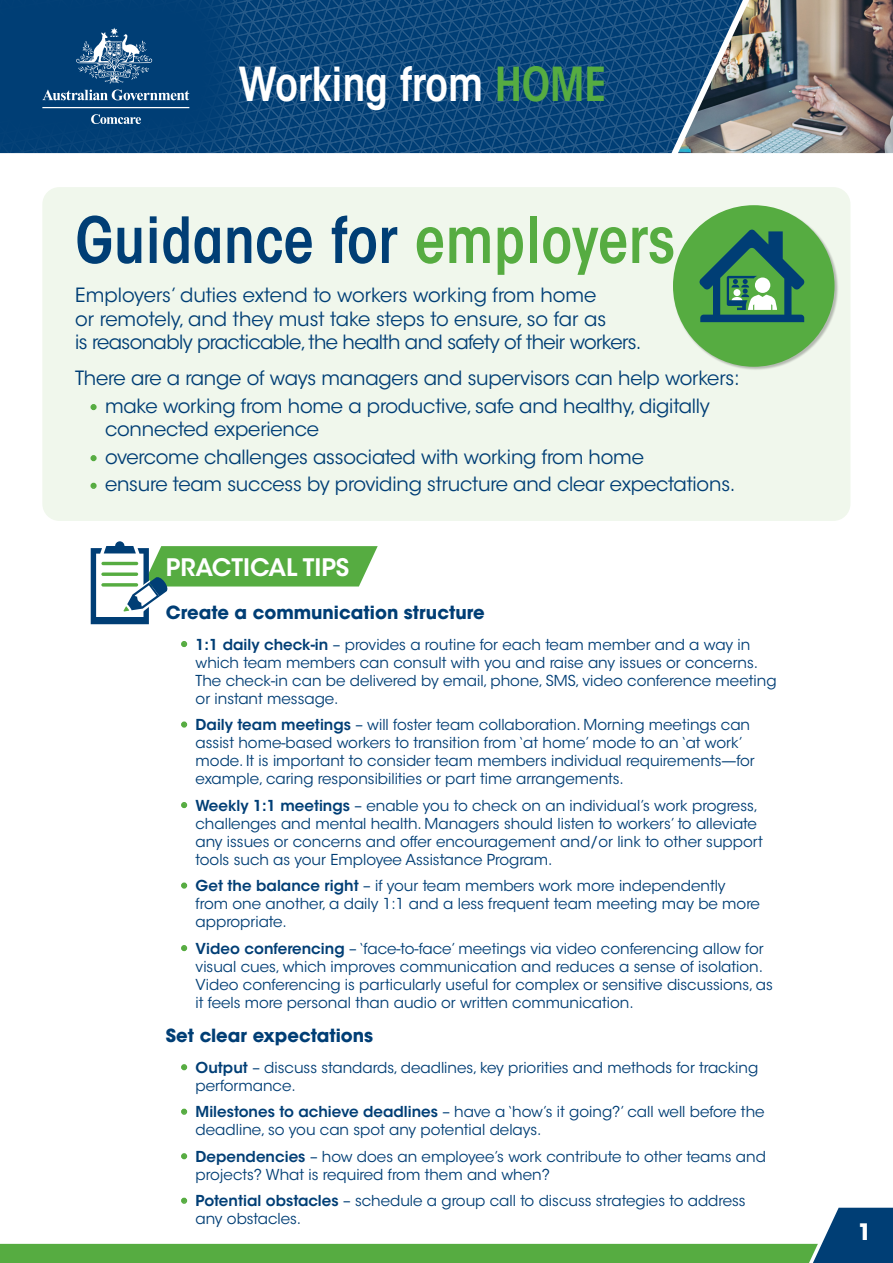
<style>
.page{position:relative;width:893px;height:1263px;background:#fff}
.page>*{position:absolute;margin:0;border:0;box-sizing:border-box;transform-origin:0 0}
.Heading_1_copy{font:600 condensed 63px "ITC Avant Garde Std";color:#003e75}
.t1{font:600 condensed 46.5px "ITC Avant Garde Std";letter-spacing:-.01em;color:#fff}
.Sub-heading_yellow{font:600 24px "ITC Avant Garde Std";color:#fff}
.t2{font:700 22.5px "ITC Avant Garde Std";color:#fff}
.Paragraph_Style_1{font:19.5px/23.4px "ITC Avant Garde Std";letter-spacing:-.01em;color:#003e75}
.BODY_TEXT{font:700 18px "ITC Avant Garde Std";color:#003e75}
.t3{font:15px/18px "ITC Avant Garde Std";color:#003e75}
.s1{color:#56ac41}
.s2{font-weight:700;font-size:15px;color:#56ac41}
.s3{font-weight:700;color:#56ac41}
.s4{font-weight:600}
</style>
<div class="page">
<svg style="left:191px;top:0;width:102px;height:154px;background:#0f497d"></svg>
<svg style="left:293px;top:0;width:8px;height:154px"></svg>
<svg style="left:301px;top:0;width:84px;height:154px;background:#0e487c"></svg>
<svg style="left:385px;top:0;width:95px;height:154px;background:#0e487c"></svg>
<svg style="left:480px;top:0;width:92px;height:154px;background:#0e487c"></svg>
<div style="left:0;top:0;width:238px;height:153px;background:#003e75"></div>
<svg style="left:0;top:27px;width:191px;height:127px"></svg>
<svg style="left:0;top:1208px;width:893px;height:55px"></svg>
<svg style="left:91px;top:541px;width:287px;height:83px"></svg>
<div style="left:42px;top:187px;width:808px;height:334px;background:#f0f7ec;border-radius:17px"></div>
<div style="left:673px;top:205px;width:166px;height:166px;background:#000;opacity:.25"></div>
<div style="left:673px;top:205px;width:161px;height:162px;background:#56ac41;border-radius:50%"></div>
<svg style="left:572px;top:0;width:233px;height:322px"></svg>
<img style="left:678px;top:0;width:215px;height:153px">
<p class="t1" style="left:239px;top:55px;width:370px">Working from <span class="s1">HOME</span></p>
<p class="Heading_1_copy" style="left:75px;top:201px;width:601px">Guidance for <span class="s1">employers</span></p>
<p class="Paragraph_Style_1" style="left:75px;top:284px;width:568px">Employers’ duties extend to workers working from home<br>or remotely, and they must take steps to ensure, so far as<br>is reasonably practicable, the health and safety of their workers.</p>
<p class="Paragraph_Style_1" style="left:75px;top:367px;width:666px">There are a range of ways managers and supervisors can help workers:</p>
<p class="Paragraph_Style_1" style="left:105px;top:394px;width:606px;text-indent:-17px"><span class="s2">•</span> make working from home a productive, safe and healthy, digitally connected experience</p>
<p class="Paragraph_Style_1" style="left:88px;top:445px;width:557px"><span class="s2">•</span> overcome challenges associated with working from home</p>
<p class="Paragraph_Style_1" style="left:88px;top:473px;width:649px"><span class="s2">•</span> ensure team success by providing structure and clear expectations.</p>
<p class="Sub-heading_yellow" style="left:166px;top:552px;width:185px">PRACTICAL TIPS</p>
<p class="BODY_TEXT" style="left:166px;top:601px;width:320px">Create a communication structure</p>
<p class="t3" style="left:196px;top:635px;width:582px;text-indent:-17px"><span class="s3">•</span> <span class="s4">1:1 daily check-in</span> – provides a routine for each team member and a way in which team members can consult with you and raise any issues or concerns.<br>The check-in can be delivered by email, phone, SMS, video conference meeting or instant message.</p>
<p class="t3" style="left:196px;top:716px;width:561px;text-indent:-17px"><span class="s3">•</span> <span class="s4">Daily team meetings</span> – will foster team collaboration. Morning meetings can assist home-based workers to transition from ‘at home’ mode to an ‘at work’ mode. It is important to consider team members individual requirements—for example, caring responsibilities or part time arrangements.</p>
<p class="t3" style="left:196px;top:796px;width:569px;text-indent:-17px"><span class="s3">•</span> <span class="s4">Weekly 1:1 meetings</span> – enable you to check on an individual’s work progress, challenges and mental health. Managers should listen to workers’ to alleviate any issues or concerns and offer encouragement and/or link to other support tools such as your Employee Assistance Program.</p>
<p class="t3" style="left:196px;top:877px;width:566px;text-indent:-17px"><span class="s3">•</span> <span class="s4">Get the balance right</span> – if your team members work more independently from one another, a daily 1:1 and a less frequent team meeting may be more appropriate.</p>
<p class="t3" style="left:196px;top:939px;width:579px;text-indent:-17px"><span class="s3">•</span> <span class="s4">Video conferencing</span> – ‘face-to-face’ meetings via video conferencing allow for visual cues, which improves communication and reduces a sense of isolation.<br>Video conferencing is particularly useful for complex or sensitive discussions, as it feels more personal than audio or written communication.</p>
<p class="BODY_TEXT" style="left:166px;top:1024px;width:209px">Set clear expectations</p>
<p class="t3" style="left:196px;top:1059px;width:564px;text-indent:-17px"><span class="s3">•</span> <span class="s4">Output</span> – discuss standards, deadlines, key priorities and methods for tracking performance.</p>
<p class="t3" style="left:196px;top:1103px;width:571px;text-indent:-17px"><span class="s3">•</span> <span class="s4">Milestones to achieve deadlines</span> – have a ‘how’s it going?’ call well before the deadline, so you can spot any potential delays.</p>
<p class="t3" style="left:196px;top:1148px;width:572px;text-indent:-17px"><span class="s3">•</span> <span class="s4">Dependencies</span> – how does an employee’s work contribute to other teams and projects? What is required from them and when?</p>
<p class="t3" style="left:196px;top:1192px;width:552px;text-indent:-17px"><span class="s3">•</span> <span class="s4">Potential obstacles</span> – schedule a group call to discuss strategies to address any obstacles.</p>
<h3 class="t2" style="left:858px;top:1217px;width:15px">1</h3>
</div>
